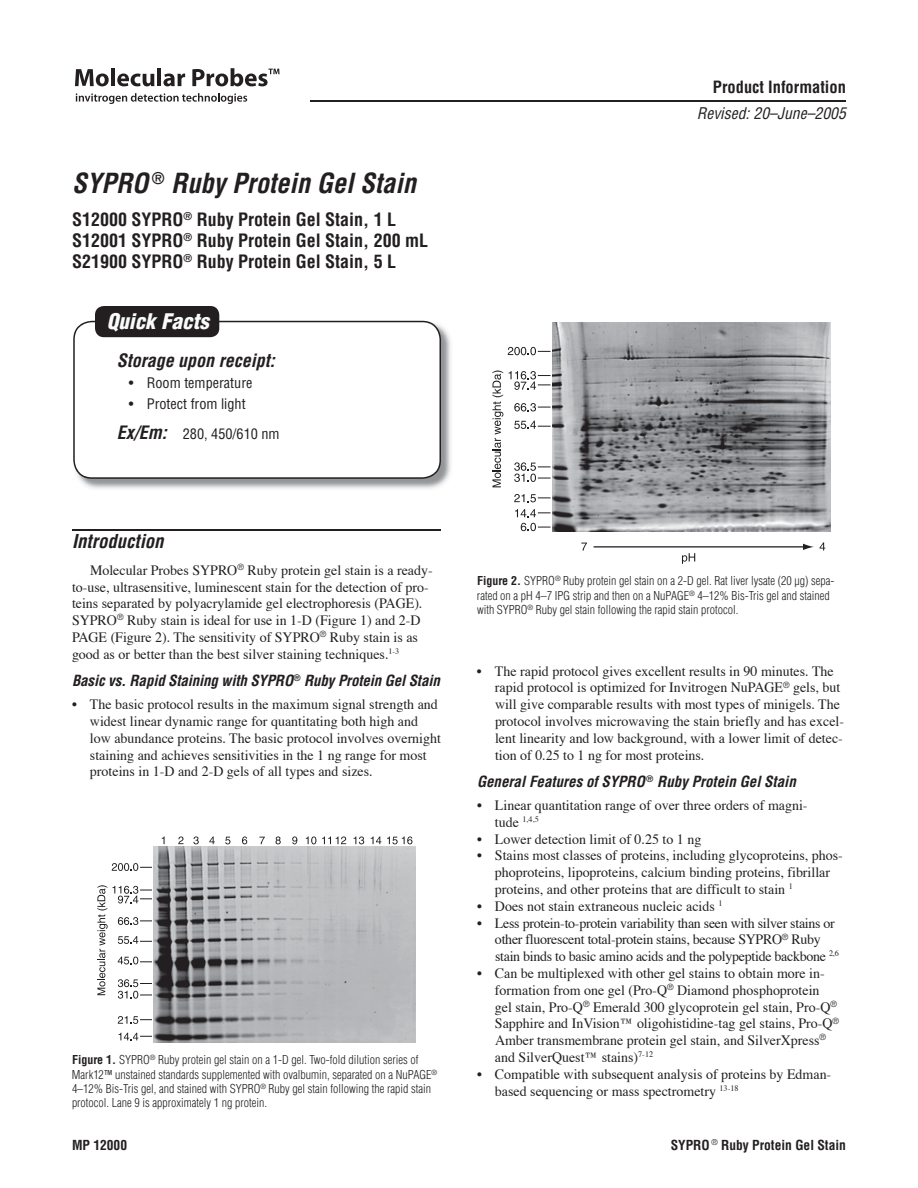
<style>
.page{position:relative;width:918px;height:1188px;background:#fff}
.page>*{position:absolute;margin:0;border:0;box-sizing:border-box;transform-origin:0 0}
.t1{font:italic 700 condensed 27px "Helvetica";color:#231f20}
.t2{font:italic 900 condensed 21px "Helvetica";color:#fafafb}
.t3{font:italic 700 condensed 18.75px "Helvetica";color:#231f20}
.t4{font:700 condensed 18px/21px "Helvetica";color:#231f20}
.t5{font:italic 700 condensed 18px "Helvetica";color:#231f20}
.t6{font:700 condensed 16.5px "Helvetica";color:#231f20}
.t7{font:italic condensed 15.75px "Helvetica";color:#231f20}
.t8{font:italic 700 condensed 15px "Helvetica";letter-spacing:-.01em;color:#231f20}
.t9{font:14.25px/16.8px "Times";color:#231f20}
.t10{font:14.25px/16.8px "Times";letter-spacing:-.02em;color:#231f20}
.t11{font:condensed 14.25px/30px "Helvetica";color:#231f20}
.t12{font:700 condensed 13.5px "Helvetica";color:#231f20}
.t13{font:300 condensed 12px/14.2px "Helvetica";color:#231f20}
.t14{font:8.25px "Times";color:#231f20}
.s1{font-weight:700;font-style:italic;font-size:18px}
.s2{font-weight:700}
.s3{font-size:14.25px}
</style>
<div class="page">
<hr style="left:311px;top:100px;width:535px;height:2px;background:#231f20">
<svg style="left:75px;top:69px;width:34px;height:17px"></svg>
<hr style="left:111px;top:68px;width:4px;height:18px;background:#231f20">
<svg style="left:117px;top:74px;width:37px;height:12px"></svg>
<hr style="left:157px;top:68px;width:4px;height:18px;background:#231f20">
<svg style="left:163px;top:74px;width:22px;height:12px"></svg>
<svg style="left:192px;top:68px;width:88px;height:18px"></svg>
<svg style="left:76px;top:93px;width:171px;height:11px"></svg>
<img style="left:79px;top:326px;width:372px;height:163px">
<svg style="left:73px;top:321px;width:368px;height:158px"></svg>
<div style="left:95px;top:306px;width:124px;height:31px;background:#231f20;border-radius:9px"></div>
<hr style="left:72px;top:529px;width:369px;height:1px;background:#231f20">
<img style="left:154px;top:847px;width:262px;height:196px">
<svg style="left:387px;top:836px;width:25px;height:8px"></svg>
<svg style="left:371px;top:836px;width:10px;height:8px"></svg>
<svg style="left:354px;top:836px;width:10px;height:8px"></svg>
<svg style="left:322px;top:836px;width:24px;height:8px"></svg>
<svg style="left:306px;top:836px;width:10px;height:8px"></svg>
<svg style="left:292px;top:836px;width:5px;height:8px"></svg>
<svg style="left:276px;top:836px;width:5px;height:8px"></svg>
<svg style="left:260px;top:837px;width:5px;height:7px"></svg>
<svg style="left:242px;top:836px;width:5px;height:8px"></svg>
<svg style="left:225px;top:837px;width:5px;height:7px"></svg>
<svg style="left:209px;top:836px;width:6px;height:8px"></svg>
<svg style="left:193px;top:836px;width:6px;height:8px"></svg>
<svg style="left:178px;top:836px;width:5px;height:8px"></svg>
<svg style="left:162px;top:836px;width:3px;height:8px"></svg>
<svg style="left:112px;top:863px;width:40px;height:8px"></svg>
<svg style="left:118px;top:1016px;width:34px;height:8px"></svg>
<svg style="left:119px;top:1033px;width:33px;height:7px"></svg>
<svg style="left:97px;top:885px;width:55px;height:114px"></svg>
<img style="left:552px;top:323px;width:279px;height:209px">
<svg style="left:508px;top:347px;width:43px;height:8px"></svg>
<svg style="left:509px;top:371px;width:42px;height:19px"></svg>
<svg style="left:514px;top:403px;width:37px;height:8px"></svg>
<svg style="left:514px;top:421px;width:37px;height:8px"></svg>
<svg style="left:514px;top:462px;width:37px;height:20px"></svg>
<svg style="left:514px;top:494px;width:37px;height:8px"></svg>
<svg style="left:515px;top:509px;width:36px;height:8px"></svg>
<svg style="left:521px;top:523px;width:30px;height:8px"></svg>
<svg style="left:492px;top:371px;width:11px;height:116px"></svg>
<svg style="left:581px;top:543px;width:6px;height:8px"></svg>
<hr style="left:594px;top:546px;width:211px;height:2px;background:#231f20">
<svg style="left:803px;top:544px;width:11px;height:6px"></svg>
<svg style="left:820px;top:542px;width:5px;height:9px"></svg>
<svg style="left:682px;top:553px;width:13px;height:11px"></svg>
<p class="t6" style="left:713px;top:81px;width:135px">Product Information</p>
<h1 class="t1" style="left:72px;top:173px;width:345px">SYPRO <sup>®</sup> Ruby Protein Gel Stain</h1>
<p class="t4" style="left:72px;top:211px;width:358px">S12000 SYPRO<sup>®</sup> Ruby Protein Gel Stain, 1 L<br>S12001 SYPRO<sup>®</sup> Ruby Protein Gel Stain, 200 mL<br>S21900 SYPRO<sup>®</sup> Ruby Protein Gel Stain, 5 L</p>
<h2 class="t2" style="left:107px;top:313px;width:104px">Quick Facts</h2>
<p class="t5" style="left:117px;top:354px;width:160px">Storage upon receipt:</p>
<p class="t11" style="left:129px;top:369px;width:125px">• Room temperature</p>
<p class="t11" style="left:117px;top:390px;width:164px;text-indent:12px">• Protect from light<br><span class="s1">Ex/Em:</span> 280, 450/610 nm</p>
<p class="t7" style="left:697px;top:107px;width:151px">Revised: 20–June–2005</p>
<h3 class="t3" style="left:72px;top:534px;width:93px">Introduction</h3>
<p class="t9" style="left:72px;top:563px;width:362px;text-indent:18px">Molecular Probes SYPRO<sup>®</sup> Ruby protein gel stain is a ready&shy;to-use, ultrasensitive, luminescent stain for the detection of pro&shy;teins separated by polyacrylamide gel electrophoresis (PAGE).<br>SYPRO<sup>®</sup> Ruby stain is ideal for use in 1-D (Figure 1) and 2-D PAGE (Figure 2). The sensitivity of SYPRO<sup>®</sup> Ruby stain is as good as or better than the best silver staining techniques.<sup>1-3</sup></p>
<p class="t8" style="left:72px;top:675px;width:369px">Basic vs. Rapid Staining with SYPRO <sup>®</sup> Ruby Protein Gel Stain</p>
<p class="t9" style="left:90px;top:697px;width:353px;text-indent:-18px">• The basic protocol results in the maximum signal strength and widest linear dynamic range for quantitating both high and low abundance proteins. The basic protocol involves overnight staining and achieves sensitivities in the 1 ng range for most proteins in 1-D and 2-D gels of all types and sizes.</p>
<p class="t13" style="left:72px;top:1054px;width:367px"><span class="s2">Figure 1.</span> SYPRO<sup>®</sup> Ruby protein gel stain on a 1-D gel. Two-fold dilution series of Mark12™ unstained standards supplemented with ovalbumin, separated on a NuPAGE<sup>® </sup>4–12% Bis-Tris gel, and stained with SYPRO<sup>®</sup> Ruby gel stain following the rapid stain protocol. Lane 9 is approximately 1 ng protein.</p>
<p class="t13" style="left:477px;top:575px;width:359px"><span class="s2">Figure 2.</span> SYPRO<sup>®</sup> Ruby protein gel stain on a 2-D gel. Rat liver lysate (20 µg) sepa&shy;rated on a pH 4–7 IPG strip and then on a NuPAGE<sup>®</sup> 4–12% Bis-Tris gel and stained with SYPRO<sup>®</sup> Ruby gel stain following the rapid stain protocol.</p>
<p class="t9" style="left:495px;top:664px;width:351px;text-indent:-18px">• The rapid protocol gives excellent results in 90 minutes. The rapid protocol is optimized for Invitrogen NuPAGE<sup>®</sup> gels, but will give comparable results with most types of minigels. The protocol involves microwaving the stain briefly and has excel&shy;lent linearity and low background, with a lower limit of detec&shy;tion of 0.25 to 1 ng for most proteins.</p>
<p class="t8" style="left:477px;top:775px;width:320px">General Features of SYPRO <sup>®</sup> Ruby Protein Gel Stain</p>
<p class="t9" style="left:477px;top:798px;width:332px">• Linear quantitation range of over three orders of magni-</p>
<p class="t14" style="left:495px;top:816px;width:45px"><span class="s3">tude</span> 1,4,5</p>
<p class="t9" style="left:477px;top:832px;width:226px">• Lower detection limit of 0.25 to 1 ng</p>
<p class="t9" style="left:495px;top:848px;width:349px;text-indent:-18px">• Stains most classes of proteins, including glycoproteins, phos&shy;phoproteins, lipoproteins, calcium binding proteins, fibrillar proteins, and other proteins that are difficult to stain <sup>1</sup></p>
<p class="t9" style="left:477px;top:899px;width:247px">• Does not stain extraneous nucleic acids <sup>1</sup></p>
<p class="t10" style="left:495px;top:916px;width:345px;text-indent:-18px">• Less protein-to-protein variability than seen with silver stains or other fluorescent total-protein stains, because SYPRO<sup>®</sup> Ruby stain binds to basic amino acids and the polypeptide backbone <sup>2,6</sup></p>
<p class="t9" style="left:495px;top:966px;width:346px;text-indent:-18px">• Can be multiplexed with other gel stains to obtain more in&shy;formation from one gel (Pro-Q<sup>®</sup> Diamond phosphoprotein gel stain, Pro-Q<sup>®</sup> Emerald 300 glycoprotein gel stain, Pro-Q<sup>® </sup>Sapphire and InVision™ oligohistidine-tag gel stains, Pro-Q<sup>® </sup>Amber transmembrane protein gel stain, and SilverXpress<sup>® </sup>and SilverQuest™ stains)<sup>7-12</sup></p>
<p class="t9" style="left:495px;top:1067px;width:338px;text-indent:-18px">• Compatible with subsequent analysis of proteins by Edman&shy;based sequencing or mass spectrometry <sup>13-18</sup></p>
<p class="t12" style="left:72px;top:1140px;width:57px">MP 12000</p>
<p class="t12" style="left:671px;top:1140px;width:177px">SYPRO <sup>®</sup> Ruby Protein Gel Stain</p>
</div>
